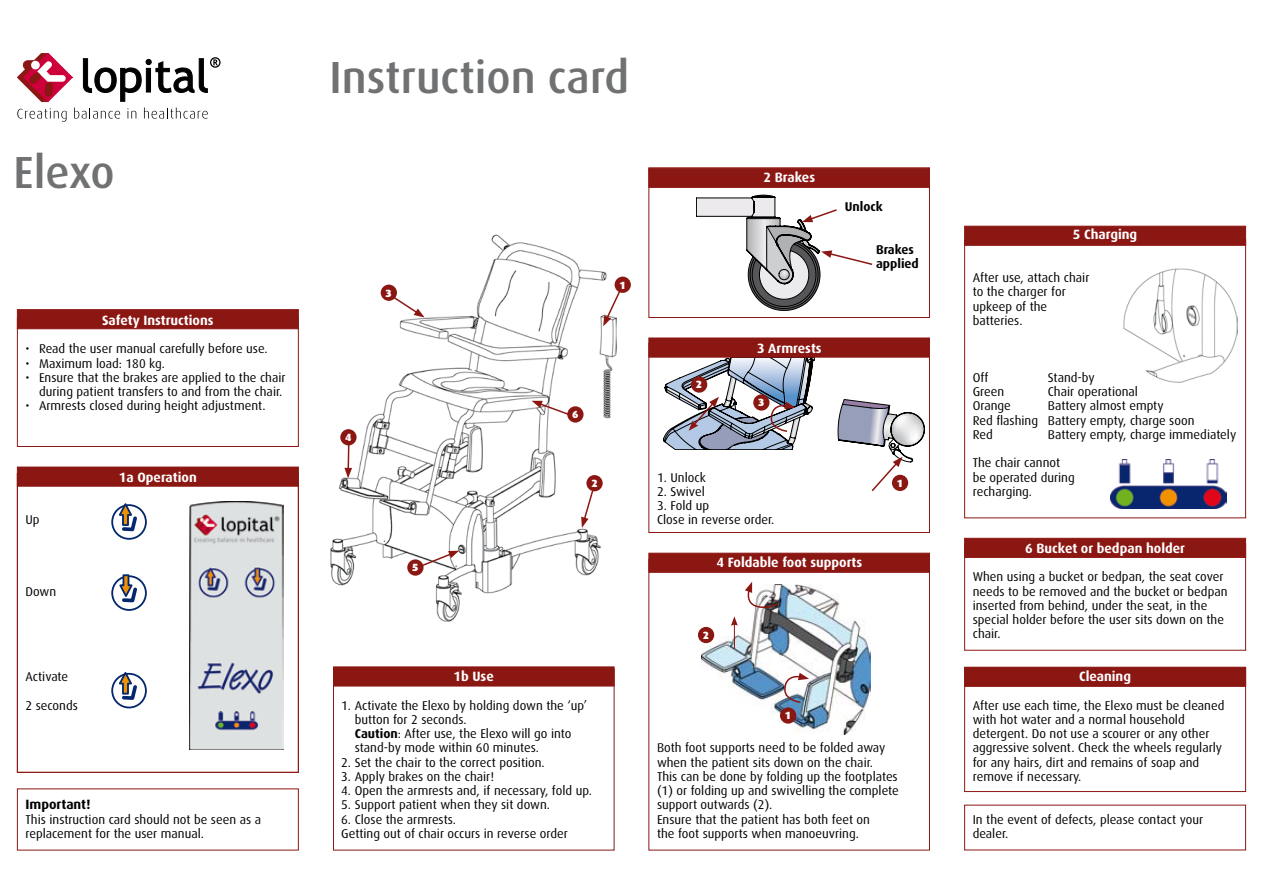
<style>
.page{position:relative;width:1263px;height:893px;background:#fff}
.page>*{position:absolute;margin:0;border:0;box-sizing:border-box;transform-origin:0 0}
.t1{font:500 45px "Dax";color:#707173}
.t2{font:700 13.5px "Dax";color:#fff}
.t3{font:700 13.5px "Dax";color:#000}
.t4{font:12.75px/14.2px "Dax";color:#000}
.t5{font:700 12.75px/14.2px "Dax";color:#000}
.t6{font:900 10.5px "Dax";color:#fff}
.s1{font-weight:700}
</style>
<div class="page">
<svg style="left:663px;top:357px;width:151px;height:93px"></svg>
<svg style="left:838px;top:399px;width:87px;height:93px"></svg>
<div style="left:691px;top:376px;width:16px;height:17px;background:#8b1713;border-radius:50%"></div>
<div style="left:753px;top:394px;width:16px;height:17px;background:#8b1713;border-radius:50%"></div>
<div style="left:892px;top:475px;width:16px;height:16px;background:#8b1713;border-radius:50%"></div>
<div style="left:964px;top:543px;width:282px;height:108px;border:1px solid #8b1713"></div>
<div style="left:964px;top:538px;width:282px;height:20px;background:#8b1713;border:1px solid #8b1713"></div>
<div style="left:964px;top:667px;width:282px;height:20px;background:#8b1713;border:1px solid #8b1713"></div>
<div style="left:648px;top:553px;width:282px;height:20px;background:#8b1713;border:1px solid #8b1713"></div>
<div style="left:964px;top:668px;width:282px;height:124px;border:1px solid #8b1713"></div>
<div style="left:333px;top:666px;width:281px;height:20px;background:#8b1713;border:1px solid #8b1713"></div>
<div style="left:17px;top:473px;width:282px;height:300px;border:1px solid #8b1713"></div>
<div style="left:17px;top:467px;width:282px;height:20px;background:#8b1713;border:1px solid #8b1713"></div>
<div style="left:17px;top:318px;width:282px;height:129px;border:1px solid #8b1713"></div>
<div style="left:17px;top:309px;width:282px;height:20px;background:#8b1713;border:1px solid #8b1713"></div>
<div style="left:648px;top:168px;width:282px;height:150px;border:1px solid #8b1713"></div>
<div style="left:648px;top:343px;width:282px;height:190px;border:1px solid #8b1713"></div>
<div style="left:648px;top:338px;width:282px;height:19px;background:#8b1713"></div>
<div style="left:648px;top:559px;width:282px;height:291px;border:1px solid #8b1713"></div>
<div style="left:964px;top:239px;width:282px;height:279px;background:#fff;border:1px solid #8b1713"></div>
<svg style="left:17px;top:53px;width:55px;height:49px"></svg>
<svg style="left:82px;top:57px;width:139px;height:45px"></svg>
<svg style="left:17px;top:108px;width:50px;height:14px"></svg>
<svg style="left:74px;top:108px;width:46px;height:11px"></svg>
<svg style="left:127px;top:108px;width:9px;height:10px"></svg>
<svg style="left:144px;top:108px;width:64px;height:11px"></svg>
<svg style="left:696px;top:195px;width:177px;height:116px"></svg>
<img style="left:701px;top:585px;width:169px;height:149px">
<div style="left:648px;top:168px;width:282px;height:20px;background:#8b1713;border:1px solid #8b1713"></div>
<div style="left:964px;top:226px;width:282px;height:20px;background:#8b1713;border:1px solid #8b1713"></div>
<img style="left:1111px;top:459px;width:116px;height:50px">
<div style="left:111px;top:504px;width:36px;height:36px;border:2px solid #04276e;border-radius:50%"></div>
<svg style="left:117px;top:503px;width:23px;height:30px"></svg>
<div style="left:111px;top:673px;width:36px;height:35px;border:2px solid #04276e;border-radius:50%"></div>
<svg style="left:117px;top:672px;width:23px;height:30px"></svg>
<div style="left:111px;top:575px;width:36px;height:36px;border:2px solid #04276e;border-radius:50%"></div>
<svg style="left:117px;top:574px;width:23px;height:30px"></svg>
<img style="left:330px;top:234px;width:286px;height:388px">
<svg style="left:389px;top:294px;width:36px;height:23px"></svg>
<svg style="left:344px;top:444px;width:8px;height:34px"></svg>
<svg style="left:531px;top:401px;width:40px;height:15px"></svg>
<svg style="left:581px;top:488px;width:14px;height:40px"></svg>
<svg style="left:420px;top:551px;width:39px;height:16px"></svg>
<svg style="left:603px;top:288px;width:17px;height:38px"></svg>
<div style="left:381px;top:285px;width:16px;height:16px;background:#8b1713;border-radius:50%"></div>
<div style="left:340px;top:429px;width:17px;height:16px;background:#8b1713;border-radius:50%"></div>
<div style="left:615px;top:277px;width:16px;height:16px;background:#8b1713;border-radius:50%"></div>
<div style="left:586px;top:475px;width:17px;height:16px;background:#8b1713;border-radius:50%"></div>
<div style="left:567px;top:406px;width:16px;height:17px;background:#8b1713;border-radius:50%"></div>
<div style="left:407px;top:559px;width:16px;height:17px;background:#8b1713;border-radius:50%"></div>
<img style="left:189px;top:502px;width:94px;height:248px">
<div style="left:698px;top:627px;width:16px;height:16px;background:#8b1713;border-radius:50%"></div>
<svg style="left:731px;top:616px;width:7px;height:33px"></svg>
<svg style="left:742px;top:582px;width:37px;height:26px"></svg>
<div style="left:780px;top:707px;width:16px;height:17px;background:#8b1713;border-radius:50%"></div>
<svg style="left:783px;top:673px;width:26px;height:31px"></svg>
<img style="left:1123px;top:268px;width:114px;height:115px">
<h1 class="t1" style="left:14px;top:147px;width:103px">Elexo</h1>
<p class="t2" style="left:102px;top:312px;width:113px">Safety Instructions</p>
<p class="t4" style="left:26px;top:342px;width:244px">• Read the user manual carefully before use.</p>
<p class="t4" style="left:26px;top:356px;width:141px">• Maximum load: 180 kg.</p>
<p class="t4" style="left:26px;top:370px;width:262px;text-align:right">• Ensure that the brakes are applied to the chair during patient transfers to and from the chair.</p>
<p class="t4" style="left:26px;top:399px;width:242px">• Armrests closed during height adjustment.</p>
<p class="t4" style="left:26px;top:513px;width:16px">Up</p>
<p class="t4" style="left:26px;top:584px;width:32px">Down</p>
<p class="t4" style="left:26px;top:670px;width:44px">Activate</p>
<p class="t4" style="left:26px;top:698px;width:54px">2 seconds</p>
<p class="t2" style="left:119px;top:469px;width:79px">1a Operation</p>
<p class="t3" style="left:26px;top:797px;width:67px">Important!</p>
<p class="t4" style="left:26px;top:812px;width:237px">This instruction card should not be seen as a replacement for the user manual.</p>
<h1 class="t1" style="left:330px;top:52px;width:301px">Instruction card</h1>
<p class="t6" style="left:386px;top:287px;width:8px">3</p>
<p class="t6" style="left:619px;top:279px;width:8px">1</p>
<p class="t6" style="left:345px;top:431px;width:8px">4</p>
<p class="t6" style="left:412px;top:562px;width:8px">5</p>
<p class="t6" style="left:572px;top:409px;width:8px">6</p>
<p class="t6" style="left:591px;top:477px;width:8px">2</p>
<p class="t2" style="left:453px;top:669px;width:42px">1b Use</p>
<p class="t4" style="left:355px;top:698px;width:234px;text-indent:-14px">1. Activate the Elexo by holding down the ‘up’ button for 2 seconds.<br><span class="s1">Caution</span>: After use, the Elexo will go into stand-by mode within 60 minutes.</p>
<p class="t4" style="left:341px;top:755px;width:205px">2. Set the chair to the correct position.</p>
<p class="t4" style="left:341px;top:769px;width:154px">3. Apply brakes on the chair!</p>
<p class="t4" style="left:341px;top:784px;width:252px">4. Open the armrests and, if necessary, fold up.</p>
<p class="t4" style="left:341px;top:798px;width:210px">5. Support patient when they sit down.</p>
<p class="t4" style="left:341px;top:812px;width:228px">6. Close the armrests.<br>Getting out of chair occurs in reverse order</p>
<p class="t2" style="left:764px;top:170px;width:53px">2 Brakes</p>
<p class="t5" style="left:845px;top:199px;width:40px">Unlock</p>
<p class="t5" style="left:876px;top:242px;width:44px">Brakes applied</p>
<p class="t6" style="left:696px;top:379px;width:8px">2</p>
<p class="t2" style="left:757px;top:341px;width:66px">3 Armrests</p>
<p class="t6" style="left:758px;top:397px;width:8px">3</p>
<p class="t4" style="left:657px;top:470px;width:50px">1. Unlock</p>
<p class="t4" style="left:657px;top:484px;width:49px">2. Swivel</p>
<p class="t4" style="left:657px;top:499px;width:119px">3. Fold up<br>Close in reverse order.</p>
<p class="t6" style="left:897px;top:477px;width:8px">1</p>
<p class="t2" style="left:716px;top:555px;width:147px">4 Foldable foot supports</p>
<p class="t6" style="left:703px;top:629px;width:8px">2</p>
<p class="t6" style="left:785px;top:710px;width:8px">1</p>
<p class="t4" style="left:657px;top:741px;width:243px">Both foot supports need to be folded away when the patient sits down on the chair.<br>This can be done by folding up the footplates (1) or folding up and swivelling the complete support outwards (2).<br>Ensure that the patient has both feet on<br>the foot supports when manoeuvring.</p>
<p class="t2" style="left:1073px;top:227px;width:66px">5 Charging</p>
<p class="t4" style="left:973px;top:271px;width:118px">After use, attach chair to the charger for upkeep of the batteries.</p>
<p class="t4" style="left:973px;top:370px;width:17px">Off</p>
<p class="t4" style="left:1048px;top:370px;width:49px">Stand-by</p>
<p class="t4" style="left:973px;top:385px;width:33px">Green</p>
<p class="t4" style="left:1048px;top:385px;width:92px">Chair operational</p>
<p class="t4" style="left:973px;top:399px;width:40px">Orange</p>
<p class="t4" style="left:973px;top:399px;width:223px;text-indent:75px">Battery almost empty<br>Red flashing Battery empty, charge soon<br>Red</p>
<p class="t4" style="left:1048px;top:427px;width:190px">Battery empty, charge immediately</p>
<p class="t4" style="left:973px;top:456px;width:104px">The chair cannot be operated during recharging.</p>
<p class="t2" style="left:1025px;top:540px;width:161px">6 Bucket or bedpan holder</p>
<p class="t4" style="left:973px;top:570px;width:256px">When using a bucket or bedpan, the seat cover needs to be removed and the bucket or bedpan inserted from behind, under the seat, in the special holder before the user sits down on the chair.</p>
<p class="t2" style="left:1079px;top:669px;width:53px">Cleaning</p>
<p class="t4" style="left:973px;top:698px;width:253px">After use each time, the Elexo must be cleaned with hot water and a normal household detergent. Do not use a scourer or any other aggressive solvent. Check the wheels regularly for any hairs, dirt and remains of soap and remove if necessary.</p>
<p class="t4" style="left:973px;top:812px;width:232px">In the event of defects, please contact your dealer.</p>
</div>
